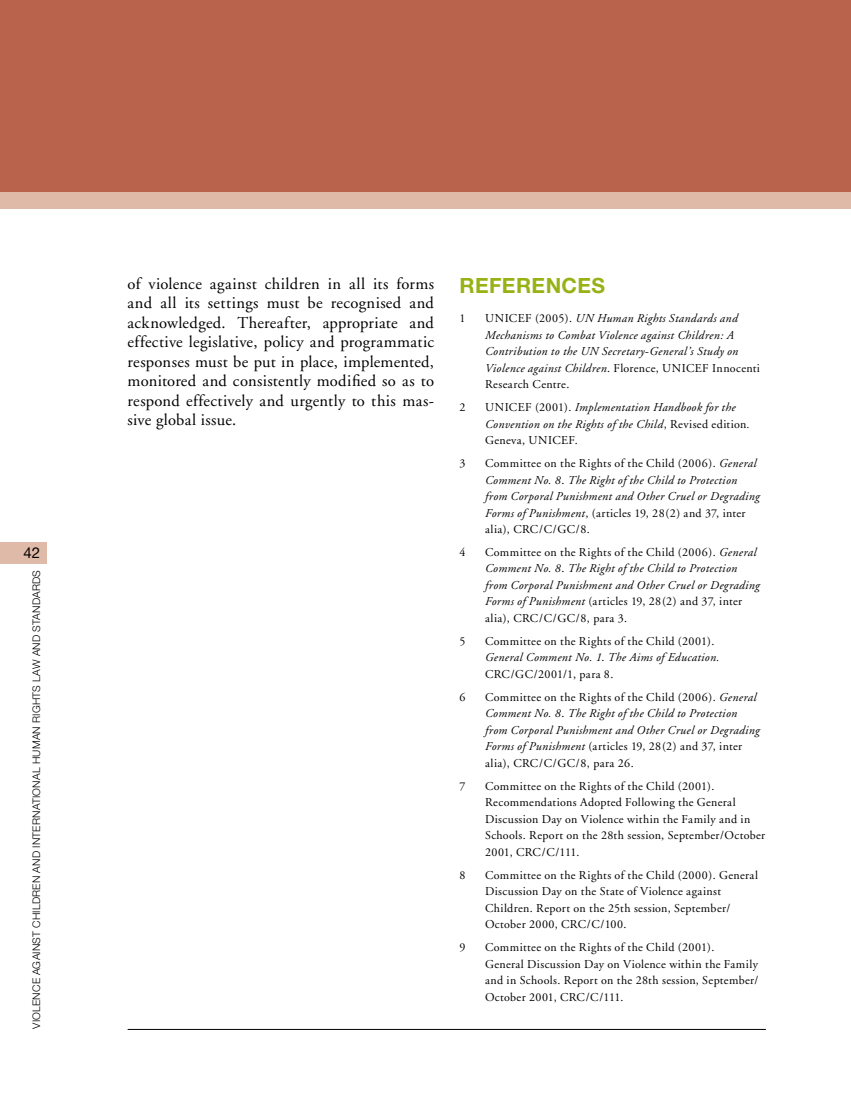
<style>
.page{position:relative;width:851px;height:1106px;background:#fff}
.page>*{position:absolute;margin:0;border:0;box-sizing:border-box;transform-origin:0 0}
.t1{font:700 21px "Helvetica Neue";letter-spacing:.02em;color:#97b214}
.t2{font:16.5px/19.5px "Adobe Garamond";letter-spacing:.02em;color:#000;text-align:justify}
.t3{font:15px "Helvetica Neue";color:#000}
.t4{font:italic 12px/16.5px "Adobe Garamond";letter-spacing:.03em;color:#000}
.t5{font:12px/16.5px "Adobe Garamond";letter-spacing:.03em;color:#000}
.t6{font:300 10.5px "Helvetica Neue";letter-spacing:.02em;color:#000}
.s1{font-style:normal}
.s2{font-style:italic}
</style>
<div class="page">
<div style="left:0;top:191px;width:850px;height:17px;background:#e0baa8"></div>
<div style="left:0;top:0;width:850px;height:191px;background:#ba634c"></div>
<div style="left:0;top:542px;width:47px;height:21px;background:#e0baa8"></div>
<hr style="left:128px;top:1029px;width:637px;height:1px;background:#000">
<hr style="left:850px;top:0;width:1px;height:191px;background:#ba634c">
<svg style="left:850px;top:191px;width:1px;height:17px"></svg>
<p class="t3" style="left:24px;top:544px;width:9px">42</p>
<p class="t6" style="left:30px;top:1028px;width:460px;rotate:-90deg">Violence against children and international human rights law and standards</p>
<p class="t2" style="left:128px;top:274px;width:308px">of violence against children in all its forms and all its settings must be recognised and acknowledged. Thereafter, appropriate and effective legislative, policy and programmatic responses must be put in place, implemented, monitored and consistently modified so as to respond effectively and urgently to this mas&shy;sive global issue.</p>
<h1 class="t1" style="left:459px;top:272px;width:147px">REFERENCES</h1>
<p class="t5" style="left:459px;top:310px;width:7px">1</p>
<p class="t4" style="left:485px;top:310px;width:276px"><span class="s1">UNICEF (2005).</span> UN Human Rights Standards and Mechanisms to Combat Violence against Children: A Contribution to the UN Secretary-General’s Study on Violence against Children<span class="s1">. Florence, UNICEF Innocenti Research Centre.</span></p>
<p class="t5" style="left:459px;top:399px;width:7px">2</p>
<p class="t4" style="left:485px;top:399px;width:266px"><span class="s1">UNICEF (2001).</span> Implementation Handbook for the<br>Convention on the Rights of the Child<span class="s1">, Revised edition</span>.<br><span class="s1">Geneva, UNICEF.</span></p>
<p class="t5" style="left:459px;top:455px;width:7px">3</p>
<p class="t4" style="left:485px;top:455px;width:276px"><span class="s1">Committee on the Rights of the Child (2006).</span> General Comment No. 8<span class="s1">.</span> The Right of the Child to Protection from Corporal Punishment and Other Cruel or Degrading Forms of Punishment<span class="s1">, (articles 19, 28(2) and 37, inter alia), CRC/C/GC/8.</span></p>
<p class="t5" style="left:459px;top:544px;width:7px">4</p>
<p class="t4" style="left:485px;top:544px;width:276px"><span class="s1">Committee on the Rights of the Child (2006).</span> General Comment No. 8<span class="s1">.</span> The Right of the Child to Protection from Corporal Punishment and Other Cruel or Degrading Forms of Punishment <span class="s1">(articles 19, 28(2) and 37, inter alia), CRC/C/GC/8, para 3.</span></p>
<p class="t5" style="left:459px;top:633px;width:7px">5</p>
<p class="t5" style="left:485px;top:633px;width:236px">Committee on the Rights of the Child (2001).<br><span class="s2">General Comment No. 1</span>. <span class="s2">The Aims of Education.<br></span>CRC/GC/2001/1, para 8.</p>
<p class="t5" style="left:459px;top:689px;width:7px">6</p>
<p class="t4" style="left:485px;top:689px;width:276px"><span class="s1">Committee on the Rights of the Child (2006).</span> General Comment No. 8<span class="s1">.</span> The Right of the Child to Protection from Corporal Punishment and Other Cruel or Degrading Forms of Punishment <span class="s1">(articles 19, 28(2) and 37, inter alia), CRC/C/GC/8, para 26.</span></p>
<p class="t5" style="left:459px;top:778px;width:7px">7</p>
<p class="t5" style="left:485px;top:778px;width:281px">Committee on the Rights of the Child (2001).<br>Recommendations Adopted Following the General Discussion Day on Violence within the Family and in Schools. Report on the 28th session, September/October 2001, CRC/C/111.</p>
<p class="t5" style="left:459px;top:866px;width:7px">8</p>
<p class="t5" style="left:485px;top:866px;width:274px">Committee on the Rights of the Child (2000). General Discussion Day on the State of Violence against Children. Report on the 25th session, September/ October 2000, CRC/C/100.</p>
<p class="t5" style="left:459px;top:939px;width:7px">9</p>
<p class="t5" style="left:485px;top:939px;width:275px">Committee on the Rights of the Child (2001).<br>General Discussion Day on Violence within the Family and in Schools. Report on the 28th session, September/ October 2001, CRC/C/111.</p>
</div>
